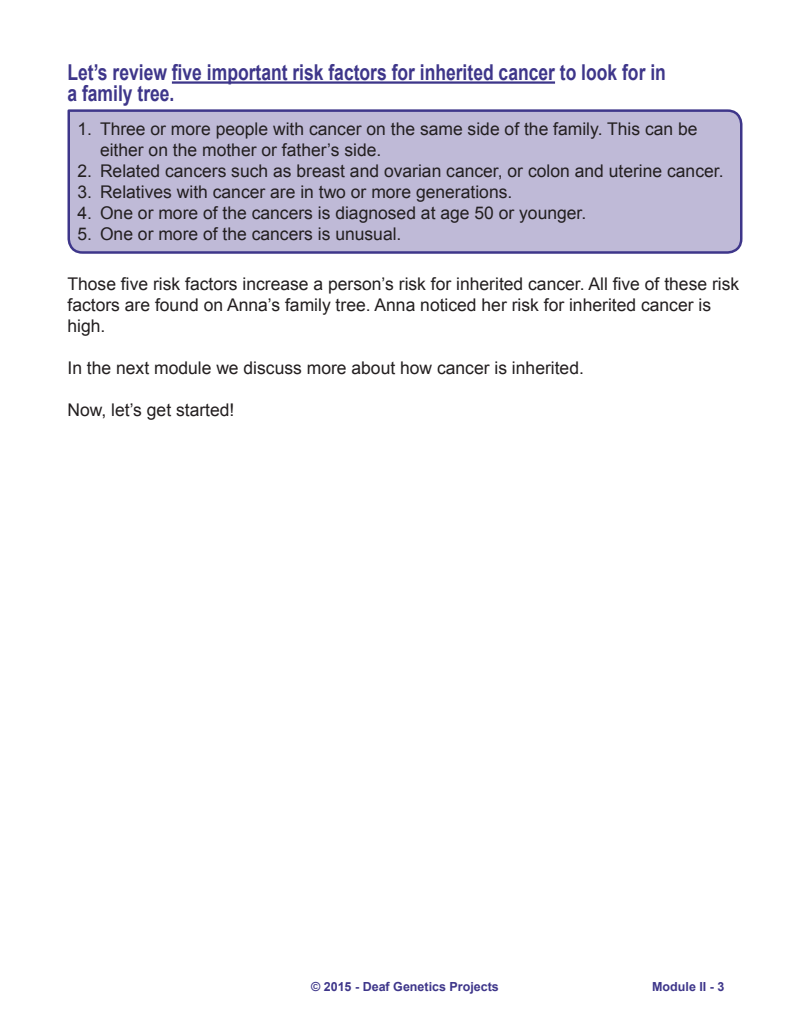
<style>
.page{position:relative;width:810px;height:1035px;background:#fff}
.page>*{position:absolute;margin:0;border:0;box-sizing:border-box;transform-origin:0 0}
.t1{font:700 21.88px "Arial";color:#3e368a;scale:.8 1}
.t2{font:17.5px/21px "Arial";color:#231f20}
.t3{font:700 12.5px "Arial";color:#3e368a}
</style>
<div class="page">
<hr style="left:172px;top:81px;width:383px;height:3px;background:#3e368a">
<div style="left:67px;top:109px;width:676px;height:145px;background:#bfbad7"></div>
<p class="t1" style="left:68px;top:58px;width:750px">Let’s review five important risk factors for inherited cancer to look for in</p>
<p class="t1" style="left:68px;top:79px;width:135px">a family tree.</p>
<p class="t2" style="left:100px;top:119px;width:599px;text-indent:-22px">1. Three or more people with cancer on the same side of the family. This can be either on the mother or father’s side.</p>
<p class="t2" style="left:78px;top:161px;width:648px">2. Related cancers such as breast and ovarian cancer, or colon and uterine cancer.</p>
<p class="t2" style="left:78px;top:182px;width:436px">3. Relatives with cancer are in two or more generations.</p>
<p class="t2" style="left:78px;top:203px;width:510px">4. One or more of the cancers is diagnosed at age 50 or younger.</p>
<p class="t2" style="left:78px;top:224px;width:326px">5. One or more of the cancers is unusual.</p>
<p class="t2" style="left:68px;top:274px;width:673px">Those five risk factors increase a person’s risk for inherited cancer. All five of these risk factors are found on Anna’s family tree. Anna noticed her risk for inherited cancer is high.</p>
<p class="t2" style="left:68px;top:358px;width:518px">In the next module we discuss more about how cancer is inherited.</p>
<p class="t2" style="left:68px;top:400px;width:168px">Now, let’s get started!</p>
<p class="t3" style="left:311px;top:979px;width:189px">© 2015 - Deaf Genetics Projects</p>
<p class="t3" style="left:652px;top:979px;width:74px">Module II - 3</p>
</div>
